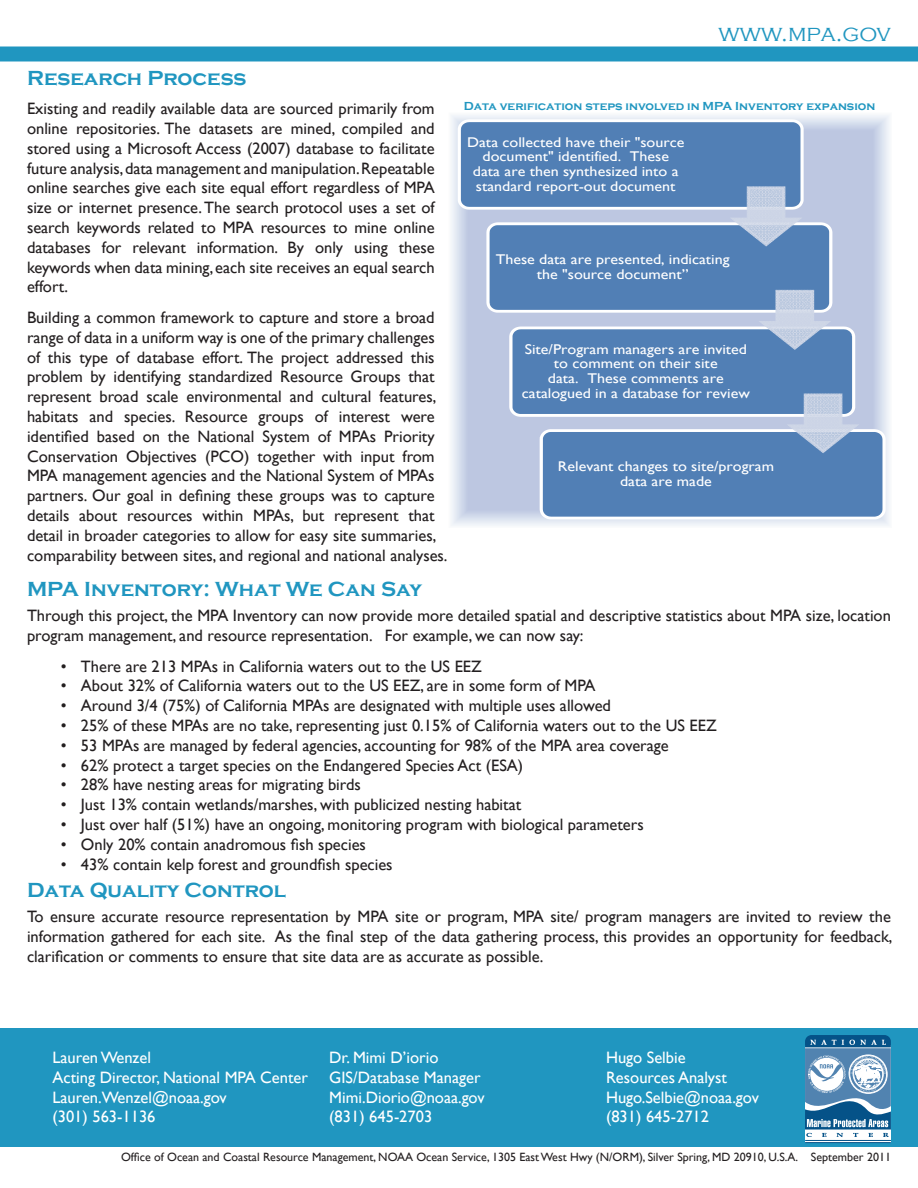
<style>
.page{position:relative;width:918px;height:1188px;background:#fff}
.page>*{position:absolute;margin:0;border:0;box-sizing:border-box;transform-origin:0 0}
.t1{font:300 24px "Copperplate Gothic";color:#2096c0}
.t2{font:700 21px "Copperplate Gothic";color:#2096c0}
.t3{font:16.5px/19.8px "Gill Sans";color:#231f20;text-align:justify}
.t4{font:16.5px/19.8px "Gill Sans";color:#fff}
.t5{font:14.1px/14.7px "Gill Sans";color:#fff;text-align:center;scale:1.13 1}
.t6{font:12px "Gill Sans";color:#231f20}
.t7{font:700 12px "Copperplate Gothic";color:#2096c0}
</style>
<div class="page">
<div style="left:0;top:1028px;width:918px;height:118px;background:#2096c0"></div>
<div style="left:805px;top:1046px;width:86px;height:97px;background:#fff"></div>
<hr style="left:805px;top:1140px;width:86px;height:1px;background:#055288">
<hr style="left:805px;top:1142px;width:86px;height:1px;background:#055288">
<svg style="left:805px;top:1035px;width:86px;height:102px"></svg>
<div style="left:0;top:46px;width:918px;height:16px;background:#2096c0"></div>
<svg style="left:458px;top:119px;width:346px;height:91px;background:#5f89bb"></svg>
<svg style="left:486px;top:222px;width:346px;height:91px;background:#5e88ba"></svg>
<svg style="left:509px;top:327px;width:346px;height:90px;background:#5d88ba"></svg>
<img style="left:730px;top:186px;width:72px;height:61px">
<img style="left:758px;top:290px;width:73px;height:60px">
<img style="left:787px;top:393px;width:72px;height:36px">
<svg style="left:540px;top:429px;width:346px;height:90px;background:#608abb"></svg>
<p class="t2" style="left:27px;top:66px;width:221px">Research Process</p>
<p class="t3" style="left:27px;top:99px;width:409px">Existing and readily available data are sourced primarily from online repositories. The datasets are mined, compiled and stored using a Microsoft Access (2007) database to facilitate future analysis, data management and manipulation. Repeatable online searches give each site equal effort regardless of MPA size or internet presence. The search protocol uses a set of search keywords related to MPA resources to mine online databases for relevant information. By only using these keywords when data mining, each site receives an equal search effort.</p>
<p class="t3" style="left:27px;top:308px;width:422px;text-align:left">Building a common framework to capture and store a broad range of data in a uniform way is one of the primary challenges of this type of database effort. The project addressed this problem by identifying standardized Resource Groups that represent broad scale environmental and cultural features, habitats and species. Resource groups of interest were identified based on the National System of MPAs Priority Conservation Objectives (PCO) together with input from MPA management agencies and the National System of MPAs partners. Our goal in defining these groups was to capture details about resources within MPAs, but represent that detail in broader categories to allow for easy site summaries, comparability between sites, and regional and national analyses.</p>
<p class="t2" style="left:27px;top:577px;width:396px">MPA Inventory: What We Can Say</p>
<h1 class="t1" style="left:718px;top:20px;width:174px">www.mpa.gov</h1>
<p class="t7" style="left:464px;top:100px;width:413px">Data verification steps involved in MPA Inventory expansion</p>
<p class="t5" style="left:467px;top:135px;width:194px">Data collected have their "source document" identified. These<br>data are then synthesized into a standard report-out document</p>
<p class="t5" style="left:496px;top:252px;width:209px">These data are presented, indicating the "source document”</p>
<p class="t5" style="left:522px;top:342px;width:203px">Site/Program managers are invited to comment on their site<br>data. These comments are catalogued in a database for review</p>
<p class="t5" style="left:558px;top:459px;width:193px">Relevant changes to site/program data are made</p>
<p class="t3" style="left:27px;top:606px;width:865px">Through this project, the MPA Inventory can now provide more detailed spatial and descriptive statistics about MPA size, location program management, and resource representation. For example, we can now say:</p>
<p class="t3" style="left:61px;top:656px;width:423px">• There are 213 MPAs in California waters out to the US EEZ</p>
<p class="t3" style="left:61px;top:676px;width:536px">• About 32% of California waters out to the US EEZ, are in some form of MPA</p>
<p class="t3" style="left:61px;top:696px;width:552px">• Around 3/4 (75%) of California MPAs are designated with multiple uses allowed</p>
<p class="t3" style="left:61px;top:716px;width:657px">• 25% of these MPAs are no take, representing just 0.15% of California waters out to the US EEZ</p>
<p class="t3" style="left:61px;top:736px;width:610px">• 53 MPAs are managed by federal agencies, accounting for 98% of the MPA area coverage</p>
<p class="t3" style="left:61px;top:755px;width:464px">• 62% protect a target species on the Endangered Species Act (ESA)</p>
<p class="t3" style="left:61px;top:775px;width:302px">• 28% have nesting areas for migrating birds</p>
<p class="t3" style="left:61px;top:795px;width:462px">• Just 13% contain wetlands/marshes, with publicized nesting habitat</p>
<p class="t3" style="left:61px;top:815px;width:585px">• Just over half (51%) have an ongoing, monitoring program with biological parameters</p>
<p class="t3" style="left:61px;top:835px;width:307px">• Only 20% contain anadromous fish species</p>
<p class="t3" style="left:61px;top:854px;width:333px">• 43% contain kelp forest and groundfish species</p>
<p class="t2" style="left:27px;top:878px;width:260px">Data Quality Control</p>
<p class="t3" style="left:27px;top:907px;width:867px">To ensure accurate resource representation by MPA site or program, MPA site/ program managers are invited to review the information gathered for each site. As the final step of the data gathering process, this provides an opportunity for feedback, clarification or comments to ensure that site data are as accurate as possible.</p>
<p class="t4" style="left:52px;top:1048px;width:257px">Lauren Wenzel<br>Acting Director, National MPA Center<br>Lauren.Wenzel@noaa.gov<br>(301) 563-1136</p>
<p class="t4" style="left:329px;top:1048px;width:157px">Dr. Mimi D’iorio<br>GIS/Database Manager<br>Mimi.Diorio@noaa.gov (831) 645-2703</p>
<p class="t4" style="left:606px;top:1048px;width:155px">Hugo Selbie<br>Resources Analyst<br>Hugo.Selbie@noaa.gov (831) 645-2712</p>
<p class="t6" style="left:121px;top:1150px;width:679px">Office of Ocean and Coastal Resource Management, NOAA Ocean Service, 1305 East West Hwy (N/ORM), Silver Spring, MD 20910, U.S.A.</p>
<p class="t6" style="left:811px;top:1150px;width:82px">September 2011</p>
</div>
